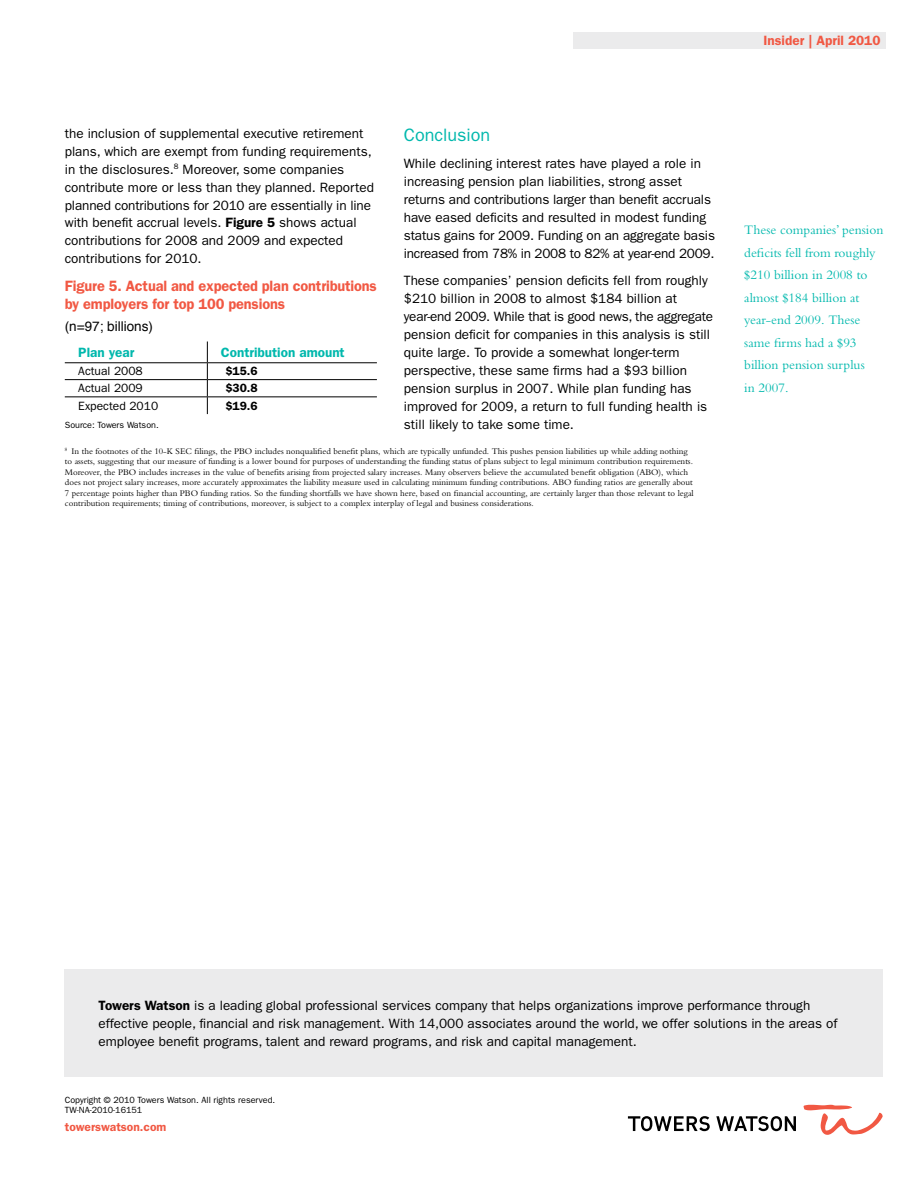
<style>
.page{position:relative;width:918px;height:1188px;background:#fff}
.page>*{position:absolute;margin:0;border:0;box-sizing:border-box;transform-origin:0 0}
.t1{font:18px "ITC Franklin Gothic Std";color:#00b8ad}
.t2{font:600 15px/18px "ITC Franklin Gothic Std";letter-spacing:-.01em;color:#f15843}
.t3{font:13.5px/18px "ITC Franklin Gothic Std";color:#000}
.t4{font:13.5px/22.5px "Bembo MT Pro";color:#00b8ad}
.t5{font:600 13.5px "ITC Franklin Gothic Std";color:#00b8ad}
.t6{font:600 13.5px "ITC Franklin Gothic Std";color:#f15843}
.t7{font:13.5px "Helvetica";color:#000}
.t8{font:12px "ITC Franklin Gothic Std";color:#000}
.t9{font:600 12px "ITC Franklin Gothic Std";color:#f15843}
.t10{font:600 12px "ITC Franklin Gothic Std";color:#000}
.t11{font:9px/10.5px "Bembo MT Pro";color:#000}
.t12{font:9px/10.5px "ITC Franklin Gothic Std";color:#000}
.s1{font-weight:600}
</style>
<div class="page">
<div style="left:573px;top:32px;width:313px;height:17px;background:#ebebec"></div>
<hr style="left:65px;top:362px;width:142px;height:1px;background:#000">
<hr style="left:207px;top:362px;width:170px;height:1px;background:#000">
<hr style="left:65px;top:379px;width:142px;height:1px;background:#000">
<hr style="left:207px;top:379px;width:170px;height:1px;background:#000">
<hr style="left:65px;top:396px;width:142px;height:1px;background:#000">
<hr style="left:207px;top:396px;width:170px;height:1px;background:#000">
<svg style="left:207px;top:342px;width:1px;height:72px"></svg>
<svg style="left:803px;top:1105px;width:80px;height:30px"></svg>
<svg style="left:628px;top:1116px;width:168px;height:15px"></svg>
<div style="left:65px;top:969px;width:818px;height:108px;background:#ebebec"></div>
<p class="t6" style="left:764px;top:33px;width:118px">Insider | April 2010</p>
<h1 class="t1" style="left:404px;top:124px;width:88px">Conclusion</h1>
<p class="t3" style="left:404px;top:154px;width:313px">While declining interest rates have played a role in increasing pension plan liabilities, strong asset returns and contributions larger than benefit accruals have eased deficits and resulted in modest funding status gains for 2009. Funding on an aggregate basis increased from 78% in 2008 to 82% at year-end 2009.</p>
<p class="t3" style="left:404px;top:271px;width:311px">These companies’ pension deficits fell from roughly $210 billion in 2008 to almost $184 billion at year-end 2009. While that is good news, the aggregate pension deficit for companies in this analysis is still quite large. To provide a somewhat longer-term perspective, these same firms had a $93 billion pension surplus in 2007. While plan funding has improved for 2009, a return to full funding health is still likely to take some time.</p>
<p class="t11" style="left:65px;top:446px;width:630px"><sup>8</sup> In the footnotes of the 10-K SEC filings, the PBO includes nonqualified benefit plans, which are typically unfunded. This pushes pension liabilities up while adding nothing to assets, suggesting that our measure of funding is a lower bound for purposes of understanding the funding status of plans subject to legal minimum contribution requirements.<br>Moreover, the PBO includes increases in the value of benefits arising from projected salary increases. Many observers believe the accumulated benefit obligation (ABO), which does not project salary increases, more accurately approximates the liability measure used in calculating minimum funding contributions. ABO funding ratios are generally about 7 percentage points higher than PBO funding ratios. So the funding shortfalls we have shown here, based on financial accounting, are certainly larger than those relevant to legal contribution requirements; timing of contributions, moreover, is subject to a complex interplay of legal and business considerations.</p>
<p class="t3" style="left:65px;top:124px;width:311px">the inclusion of supplemental executive retirement plans, which are exempt from funding requirements, in the disclosures.<sup>8</sup> Moreover, some companies contribute more or less than they planned. Reported planned contributions for 2010 are essentially in line with benefit accrual levels. <span class="s1">Figure 5</span> shows actual contributions for 2008 and 2009 and expected contributions for 2010.</p>
<p class="t2" style="left:65px;top:276px;width:314px">Figure 5. Actual and expected plan contributions by employers for top 100 pensions</p>
<p class="t7" style="left:65px;top:316px;width:90px">(n=97; billions)</p>
<p class="t5" style="left:78px;top:344px;width:58px">Plan year</p>
<p class="t5" style="left:221px;top:344px;width:125px">Contribution amount</p>
<p class="t8" style="left:78px;top:364px;width:66px">Actual 2008</p>
<p class="t10" style="left:225px;top:364px;width:34px">$15.6</p>
<p class="t8" style="left:78px;top:381px;width:66px">Actual 2009</p>
<p class="t10" style="left:225px;top:381px;width:34px">$30.8</p>
<p class="t8" style="left:78px;top:399px;width:81px">Expected 2010</p>
<p class="t10" style="left:225px;top:398px;width:34px">$19.6</p>
<p class="t12" style="left:65px;top:419px;width:95px">Source: Towers Watson.</p>
<p class="t4" style="left:744px;top:218px;width:141px">These companies’ pension deficits fell from roughly $210 billion in 2008 to almost $184 billion at year-end 2009. These same firms had a $93 billion pension surplus<br>in 2007.</p>
<p class="t3" style="left:99px;top:996px;width:740px"><span class="s1">Towers Watson</span> is a leading global professional services company that helps organizations improve performance through effective people, financial and risk management. With 14,000 associates around the world, we offer solutions in the areas of employee benefit programs, talent and reward programs, and risk and capital management.</p>
<p class="t12" style="left:65px;top:1095px;width:212px">Copyright © 2010 Towers Watson. All rights reserved.<br>TW-NA-2010-16151</p>
<p class="t9" style="left:65px;top:1120px;width:103px">towerswatson.com</p>
</div>
